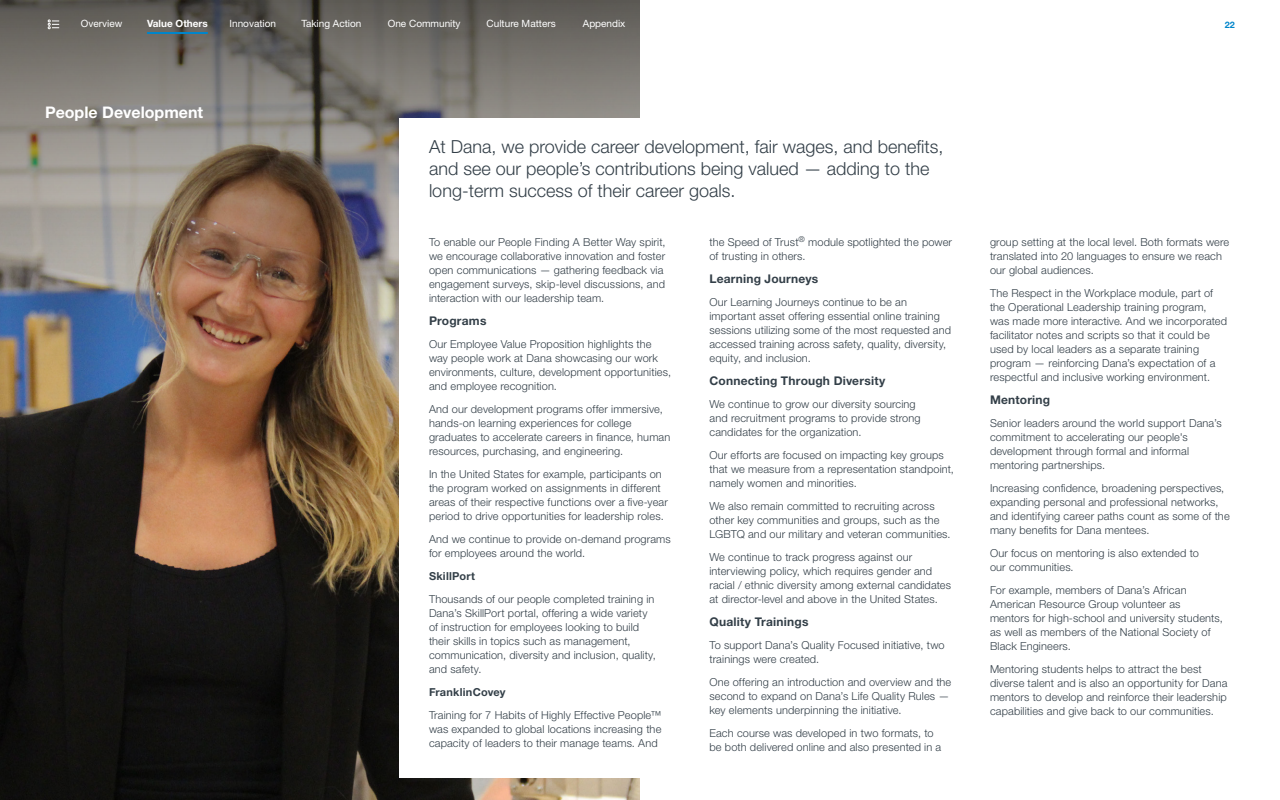
<style>
.page{position:relative;width:1280px;height:800px;background:#fff}
.page>*{position:absolute;margin:0;border:0;box-sizing:border-box;transform-origin:0 0}
.Main_Text{font:300 18px/22px "Helvetica Neue LT Pro";color:#333f48}
.t1{font:700 16px "Helvetica Neue LT Pro";color:#fff}
.Main_Text-2{font:700 12px "Helvetica Neue LT Pro";letter-spacing:.015em;color:#333f48}
.Main_Text-3{font:300 11px/14px "Helvetica Neue LT Pro";letter-spacing:.01em;color:#333f48}
.Main_Text-4{font:700 11px "Helvetica Neue LT Pro";letter-spacing:.02em;color:#333f48}
.t2{font:10px "Helvetica Neue LT Pro";color:#fff}
.t3{font:700 10px "Helvetica Neue LT Pro";color:#fff}
.t4{font:700 9px "Helvetica Neue LT Pro";color:#0085ca}
</style>
<div class="page">
<img style="left:0;top:577px;width:640px;height:223px">
<img style="left:0;top:0;width:640px;height:577px">
<div style="left:399px;top:118px;width:372px;height:660px;background:#fff"></div>
<hr style="left:147px;top:32px;width:61px;height:2px;background:#0085ca">
<svg style="left:48px;top:19px;width:11px;height:10px"></svg>
<p class="t2" style="left:81px;top:17px;width:43px">Overview</p>
<p class="t3" style="left:147px;top:17px;width:62px">Value Others</p>
<p class="t2" style="left:230px;top:17px;width:48px">Innovation</p>
<p class="t2" style="left:301px;top:17px;width:62px">Taking Action</p>
<p class="t2" style="left:388px;top:17px;width:74px">One Community</p>
<p class="t2" style="left:487px;top:17px;width:71px">Culture Matters</p>
<p class="t2" style="left:583px;top:17px;width:44px">Appendix</p>
<p class="t1" style="left:45px;top:102px;width:160px">People Development</p>
<p class="Main_Text" style="left:429px;top:135px;width:516px">At Dana, we provide career development, fair wages, and benefits, and see our people’s contributions being valued — adding to the long-term success of their career goals.</p>
<p class="Main_Text-3" style="left:429px;top:235px;width:238px">To enable our People Finding A Better Way spirit, we encourage collaborative innovation and foster open communications — gathering feedback via engagement surveys, skip-level discussions, and interaction with our leadership team.</p>
<p class="Main_Text-2" style="left:429px;top:313px;width:59px">Programs</p>
<p class="Main_Text-3" style="left:429px;top:337px;width:244px">Our Employee Value Proposition highlights the way people work at Dana showcasing our work environments, culture, development opportunities, and employee recognition.</p>
<p class="Main_Text-3" style="left:429px;top:402px;width:243px">And our development programs offer immersive, hands-on learning experiences for college graduates to accelerate careers in finance, human resources, purchasing, and engineering.</p>
<p class="Main_Text-3" style="left:429px;top:467px;width:240px">In the United States for example, participants on the program worked on assignments in different areas of their respective functions over a five-year period to drive opportunities for leadership roles.</p>
<p class="Main_Text-3" style="left:429px;top:532px;width:243px">And we continue to provide on-demand programs for employees around the world.</p>
<p class="Main_Text-4" style="left:429px;top:569px;width:48px">SkillPort</p>
<p class="Main_Text-3" style="left:429px;top:592px;width:228px">Thousands of our people completed training in Dana’s SkillPort portal, offering a wide variety of instruction for employees looking to build their skills in topics such as management, communication, diversity and inclusion, quality, and safety.</p>
<p class="Main_Text-4" style="left:429px;top:685px;width:78px">FranklinCovey</p>
<p class="Main_Text-3" style="left:429px;top:708px;width:234px;text-align:justify">Training for 7 Habits of Highly Effective People™ was expanded to global locations increasing the capacity of leaders to their manage teams. And</p>
<p class="Main_Text-3" style="left:710px;top:235px;width:244px">the Speed of Trust<sup>®</sup> module spotlighted the power of trusting in others.</p>
<p class="Main_Text-2" style="left:710px;top:271px;width:110px">Learning Journeys</p>
<p class="Main_Text-3" style="left:710px;top:295px;width:243px">Our Learning Journeys continue to be an important asset offering essential online training sessions utilizing some of the most requested and accessed training across safety, quality, diversity, equity, and inclusion.</p>
<p class="Main_Text-2" style="left:710px;top:373px;width:177px">Connecting Through Diversity</p>
<p class="Main_Text-3" style="left:710px;top:397px;width:213px">We continue to grow our diversity sourcing and recruitment programs to provide strong candidates for the organization.</p>
<p class="Main_Text-3" style="left:710px;top:448px;width:246px">Our efforts are focused on impacting key groups that we measure from a representation standpoint, namely women and minorities.</p>
<p class="Main_Text-3" style="left:710px;top:499px;width:243px">We also remain committed to recruiting across other key communities and groups, such as the<br>LGBTQ and our military and veteran communities.</p>
<p class="Main_Text-3" style="left:710px;top:550px;width:243px">We continue to track progress against our interviewing policy, which requires gender and racial / ethnic diversity among external candidates at director-level and above in the United States.</p>
<p class="Main_Text-2" style="left:710px;top:614px;width:100px">Quality Trainings</p>
<p class="Main_Text-3" style="left:710px;top:638px;width:237px">To support Dana’s Quality Focused initiative, two trainings were created.</p>
<p class="Main_Text-3" style="left:710px;top:675px;width:243px">One offering an introduction and overview and the second to expand on Dana’s Life Quality Rules — key elements underpinning the initiative.</p>
<p class="Main_Text-3" style="left:710px;top:726px;width:233px">Each course was developed in two formats, to be both delivered online and also presented in a</p>
<p class="t4" style="left:1225px;top:20px;width:12px">22</p>
<p class="Main_Text-3" style="left:990px;top:235px;width:241px">group setting at the local level. Both formats were translated into 20 languages to ensure we reach our global audiences.</p>
<p class="Main_Text-3" style="left:990px;top:286px;width:239px">The Respect in the Workplace module, part of the Operational Leadership training program, was made more interactive. And we incorporated facilitator notes and scripts so that it could be used by local leaders as a separate training program — reinforcing Dana’s expectation of a respectful and inclusive working environment.</p>
<p class="Main_Text-2" style="left:990px;top:392px;width:62px">Mentoring</p>
<p class="Main_Text-3" style="left:990px;top:416px;width:233px">Senior leaders around the world support Dana’s commitment to accelerating our people's development through formal and informal mentoring partnerships.</p>
<p class="Main_Text-3" style="left:990px;top:481px;width:241px">Increasing confidence, broadening perspectives, expanding personal and professional networks, and identifying career paths count as some of the many benefits for Dana mentees.</p>
<p class="Main_Text-3" style="left:990px;top:546px;width:210px">Our focus on mentoring is also extended to our communities.</p>
<p class="Main_Text-3" style="left:990px;top:583px;width:234px">For example, members of Dana’s African American Resource Group volunteer as<br>mentors for high-school and university students, as well as members of the National Society of Black Engineers.</p>
<p class="Main_Text-3" style="left:990px;top:662px;width:239px">Mentoring students helps to attract the best diverse talent and is also an opportunity for Dana mentors to develop and reinforce their leadership capabilities and give back to our communities.</p>
</div>
